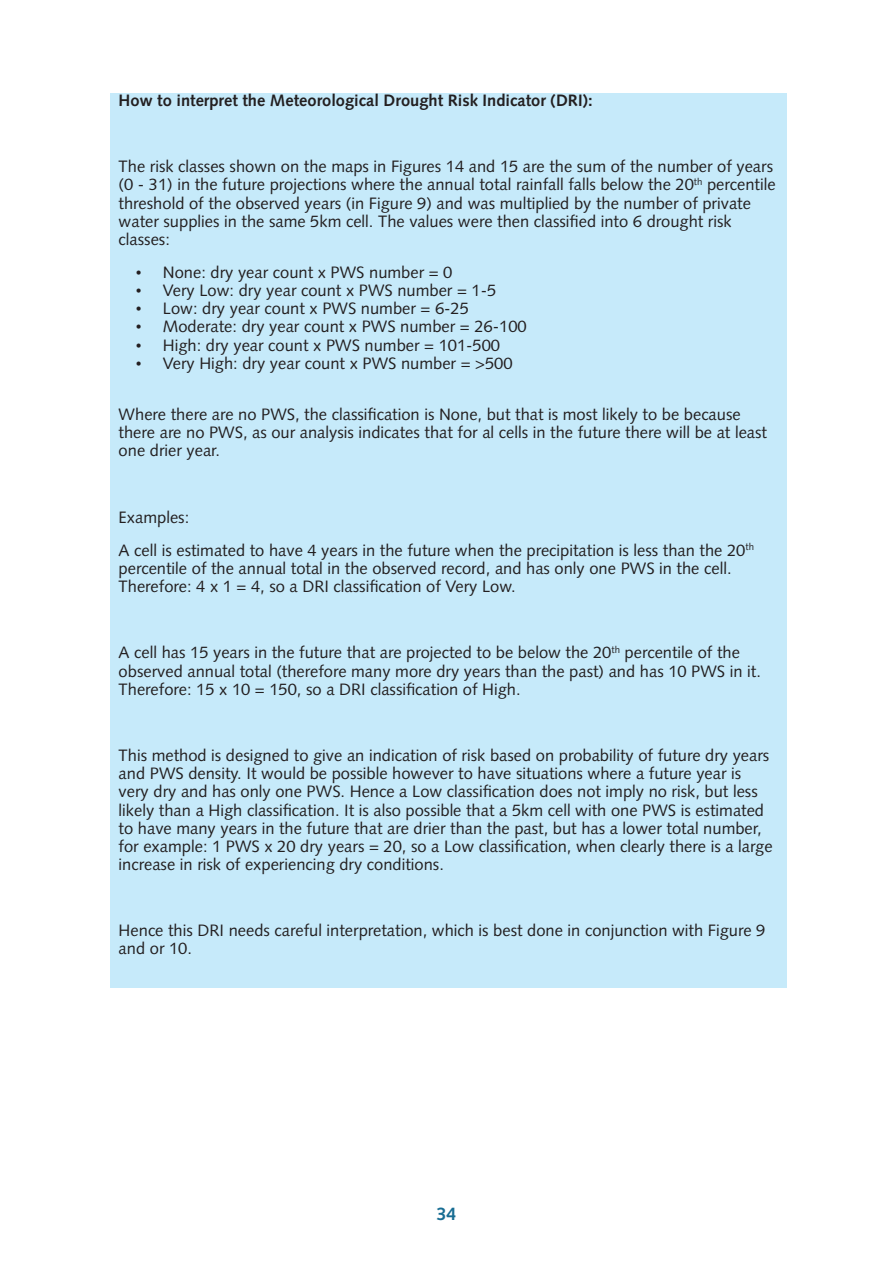
<style>
.page{position:relative;width:893px;height:1263px;background:#fff}
.page>*{position:absolute;margin:0;border:0;box-sizing:border-box;transform-origin:0 0}
.t1{font:700 18px "Syntax LT Std";color:#186d93}
.t2{font:16.5px/18.1px "Syntax LT Std";color:#231f20}
.t3{font:700 16.5px "Syntax LT Std";color:#231f20}
.s1{font-family:"Times New Roman"}
</style>
<div class="page">
<div style="left:111px;top:94px;width:676px;height:893px;background:#c6eafa"></div>
<p class="t3" style="left:119px;top:91px;width:475px">How to interpret the Meteorological Drought Risk Indicator (DRI):</p>
<p class="t2" style="left:119px;top:157px;width:658px">The risk classes shown on the maps in Figures 14 and 15 are the sum of the number of years (0 - 31) in the future projections where the annual total rainfall falls below the 20<sup>th</sup> percentile threshold of the observed years (in Figure 9) and was multiplied by the number of private water supplies in the same 5km cell. The values were then classified into 6 drought risk classes:</p>
<p class="t2" style="left:136px;top:263px;width:318px"><span class="s1">•</span> None: dry year count x PWS number = 0</p>
<p class="t2" style="left:136px;top:281px;width:362px"><span class="s1">•</span> Very Low: dry year count x PWS number = 1-5</p>
<p class="t2" style="left:136px;top:300px;width:335px"><span class="s1">•</span> Low: dry year count x PWS number = 6-25</p>
<p class="t2" style="left:136px;top:318px;width:392px"><span class="s1">•</span> Moderate: dry year count x PWS number = 26-100</p>
<p class="t2" style="left:136px;top:336px;width:366px"><span class="s1">•</span> High: dry year count x PWS number = 101-500</p>
<p class="t2" style="left:136px;top:354px;width:378px"><span class="s1">•</span> Very High: dry year count x PWS number = &gt;500</p>
<p class="t2" style="left:119px;top:405px;width:650px">Where there are no PWS, the classification is None, but that is most likely to be because there are no PWS, as our analysis indicates that for al cells in the future there will be at least one drier year.</p>
<p class="t2" style="left:119px;top:508px;width:72px">Examples:</p>
<p class="t2" style="left:119px;top:541px;width:637px">A cell is estimated to have 4 years in the future when the precipitation is less than the 20<sup>th </sup>percentile of the annual total in the observed record, and has only one PWS in the cell.<br>Therefore: 4 x 1 = 4, so a DRI classification of Very Low.</p>
<p class="t2" style="left:119px;top:644px;width:644px">A cell has 15 years in the future that are projected to be below the 20<sup>th</sup> percentile of the observed annual total (therefore many more dry years than the past) and has 10 PWS in it.<br>Therefore: 15 x 10 = 150, so a DRI classification of High.</p>
<p class="t2" style="left:119px;top:746px;width:655px">This method is designed to give an indication of risk based on probability of future dry years and PWS density. It would be possible however to have situations where a future year is very dry and has only one PWS. Hence a Low classification does not imply no risk, but less likely than a High classification. It is also possible that a 5km cell with one PWS is estimated to have many years in the future that are drier than the past, but has a lower total number, for example: 1 PWS x 20 dry years = 20, so a Low classification, when clearly there is a large increase in risk of experiencing dry conditions.</p>
<p class="t2" style="left:119px;top:921px;width:648px">Hence this DRI needs careful interpretation, which is best done in conjunction with Figure 9 and or 10.</p>
<p class="t1" style="left:436px;top:1203px;width:22px">34</p>
</div>
